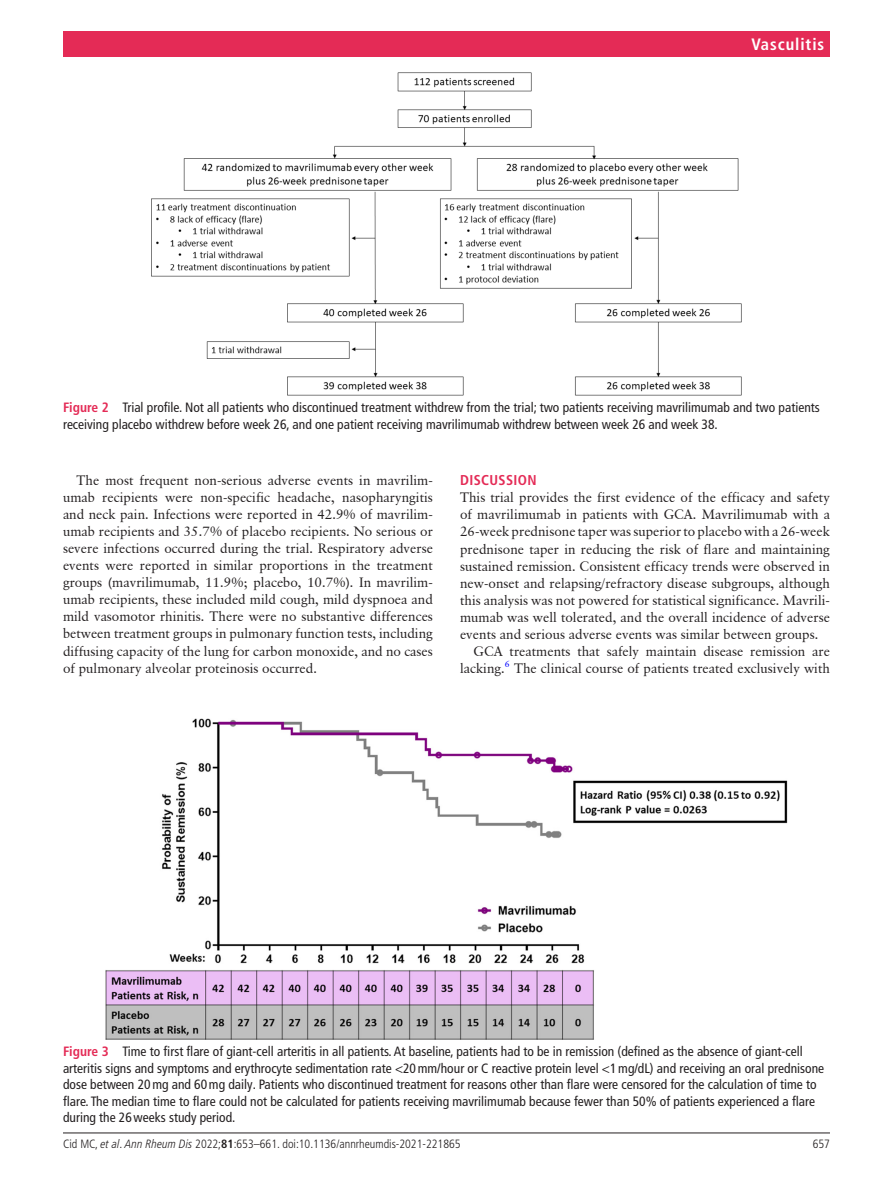
<style>
.page{position:relative;width:893px;height:1191px;background:#fff}
.page>*{position:absolute;margin:0;border:0;box-sizing:border-box;transform-origin:0 0}
.t1{font:700 condensed 16.5px "Frutiger LT Pro";letter-spacing:.055em;color:#fff}
.t2{font:700 condensed 14.25px "Frutiger LT Pro";letter-spacing:.025em;color:#e42b56}
.t3{font:13.5px/17.1px "Classical Garamond BT";color:#231f20;text-align:justify}
.t4{font:condensed 13.5px/16.5px "Frutiger LT Pro";color:#231f20}
.t5{font:300 condensed 12px "Frutiger LT Pro";color:#231f20}
.s1{font-weight:700;color:#e42b56}
.s2{font-style:italic}
.s3{font-weight:700}
</style>
<div class="page">
<hr style="left:63px;top:1132px;width:767px;height:1px;background:#231f20">
<div style="left:63px;top:31px;width:767px;height:25px;background:#e42b56"></div>
<img style="left:152px;top:72px;width:589px;height:324px">
<img style="left:105px;top:718px;width:683px;height:321px">
<p class="t1" style="left:752px;top:34px;width:74px">Vasculitis</p>
<p class="t4" style="left:63px;top:399px;width:758px"><span class="s1">Figure 2</span> Trial profile. Not all patients who discontinued treatment withdrew from the trial; two patients receiving mavrilimumab and two patients receiving placebo withdrew before week 26, and one patient receiving mavrilimumab withdrew between week 26 and week 38.</p>
<p class="t3" style="left:63px;top:471px;width:371px;text-indent:14px">The most frequent non-serious adverse events in mavrilim&shy;umab recipients were non-specific headache, nasopharyngitis and neck pain. Infections were reported in 42.9% of mavrilim&shy;umab recipients and 35.7% of placebo recipients. No serious or severe infections occurred during the trial. Respiratory adverse events were reported in similar proportions in the treatment groups (mavrilimumab, 11.9%; placebo, 10.7%). In mavrilim&shy;umab recipients, these included mild cough, mild dyspnoea and mild vasomotor rhinitis. There were no substantive differences between treatment groups in pulmonary function tests, including diffusing capacity of the lung for carbon monoxide, and no cases of pulmonary alveolar proteinosis occurred.</p>
<p class="t2" style="left:460px;top:472px;width:78px">DISCUSSION</p>
<p class="t3" style="left:460px;top:489px;width:371px">This trial provides the first evidence of the efficacy and safety</p>
<p class="t3" style="left:460px;top:506px;width:371px">of mavrilimumab in patients with GCA. Mavrilimumab with a</p>
<p class="t3" style="left:460px;top:523px;width:371px">26-week prednisone taper was superior to placebo with a 26-week</p>
<p class="t3" style="left:460px;top:540px;width:371px">prednisone taper in reducing the risk of flare and maintaining</p>
<p class="t3" style="left:460px;top:557px;width:371px">sustained remission. Consistent efficacy trends were observed in</p>
<p class="t3" style="left:460px;top:574px;width:371px">new-onset and relapsing/refractory disease subgroups, although</p>
<p class="t3" style="left:460px;top:591px;width:371px">this analysis was not powered for statistical significance. Mavrili-</p>
<p class="t3" style="left:460px;top:608px;width:371px">mumab was well tolerated, and the overall incidence of adverse</p>
<p class="t3" style="left:460px;top:625px;width:360px">events and serious adverse events was similar between groups.</p>
<p class="t3" style="left:474px;top:642px;width:358px">GCA treatments that safely maintain disease remission are</p>
<p class="t3" style="left:460px;top:659px;width:371px">lacking.<sup>6</sup> The clinical course of patients treated exclusively with</p>
<p class="t4" style="left:63px;top:1043px;width:763px"><span class="s1">Figure 3</span> Time to first flare of giant-cell arteritis in all patients. At baseline, patients had to be in remission (defined as the absence of giant-cell arteritis signs and symptoms and erythrocyte sedimentation rate &lt;20mm/hour or C reactive protein level &lt;1mg/dL) and receiving an oral prednisone dose between 20mg and 60mg daily. Patients who discontinued treatment for reasons other than flare were censored for the calculation of time to flare. The median time to flare could not be calculated for patients receiving mavrilimumab because fewer than 50% of patients experienced a flare during the 26weeks study period.</p>
<p class="t5" style="left:63px;top:1136px;width:399px">Cid MC, <span class="s2">et al</span>. <span class="s2">Ann Rheum Dis</span> 2022;<span class="s3">81</span>:653–661. doi:10.1136/annrheumdis-2021-221865</p>
<p class="t5" style="left:813px;top:1136px;width:19px">657</p>
</div>
